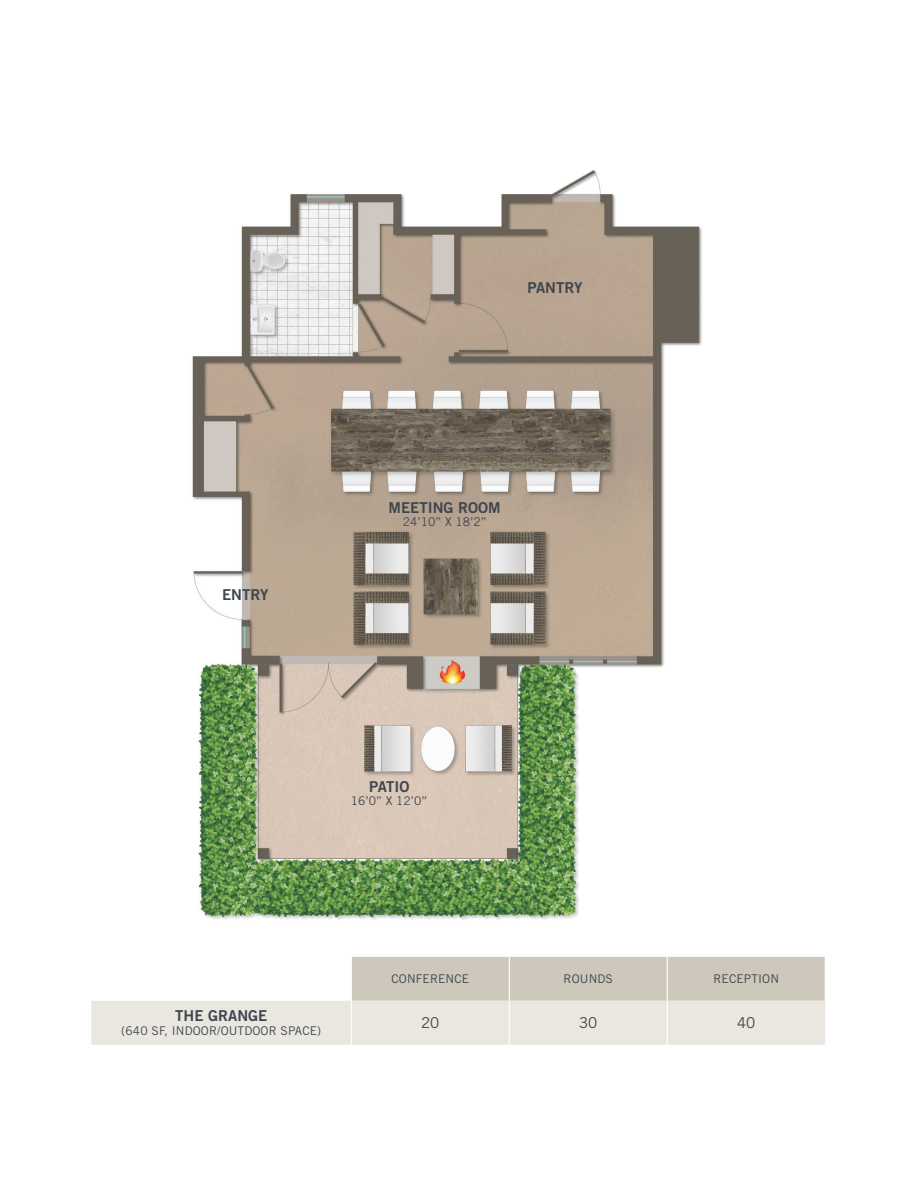
<style>
.page{position:relative;width:918px;height:1188px;background:#fff}
.page>*{position:absolute;margin:0;border:0;box-sizing:border-box;transform-origin:0 0}
.t1{font:15px "Trade Gothic LT Std Bd 2";color:#3f464d}
.t2{font:15px "Trade Gothic LT Std";color:#3f464d}
.t3{font:12px "Trade Gothic LT Std";letter-spacing:.01em;color:#3f464d}
</style>
<div class="page">
<img style="left:192px;top:170px;width:510px;height:750px">
<svg style="left:91px;top:957px;width:734px;height:88px"></svg>
<hr style="left:351px;top:957px;width:1px;height:44px;background:#fff">
<hr style="left:509px;top:957px;width:1px;height:44px;background:#fff">
<hr style="left:667px;top:957px;width:1px;height:44px;background:#fff">
<hr style="left:351px;top:1001px;width:1px;height:44px;background:#fff">
<hr style="left:509px;top:1001px;width:1px;height:44px;background:#fff">
<hr style="left:667px;top:1001px;width:1px;height:44px;background:#fff">
<p class="t1" style="left:527px;top:278px;width:57px">PANTRY</p>
<p class="t1" style="left:222px;top:585px;width:48px">ENTRY</p>
<p class="t1" style="left:389px;top:498px;width:114px">MEETING ROOM</p>
<p class="t3" style="left:403px;top:515px;width:85px">24’10” X 18’2”</p>
<p class="t1" style="left:369px;top:777px;width:42px">PATIO</p>
<p class="t3" style="left:351px;top:794px;width:78px">16’0” X 12’0”</p>
<p class="t1" style="left:175px;top:1006px;width:94px">THE GRANGE</p>
<p class="t3" style="left:121px;top:1024px;width:201px">(640 SF, INDOOR/OUTDOOR SPACE)</p>
<p class="t3" style="left:391px;top:972px;width:79px">CONFERENCE</p>
<p class="t3" style="left:564px;top:972px;width:51px">ROUNDS</p>
<p class="t3" style="left:713px;top:972px;width:67px">RECEPTION</p>
<p class="t2" style="left:421px;top:1014px;width:20px">20</p>
<p class="t2" style="left:579px;top:1014px;width:20px">30</p>
<p class="t2" style="left:737px;top:1014px;width:20px">40</p>
</div>
